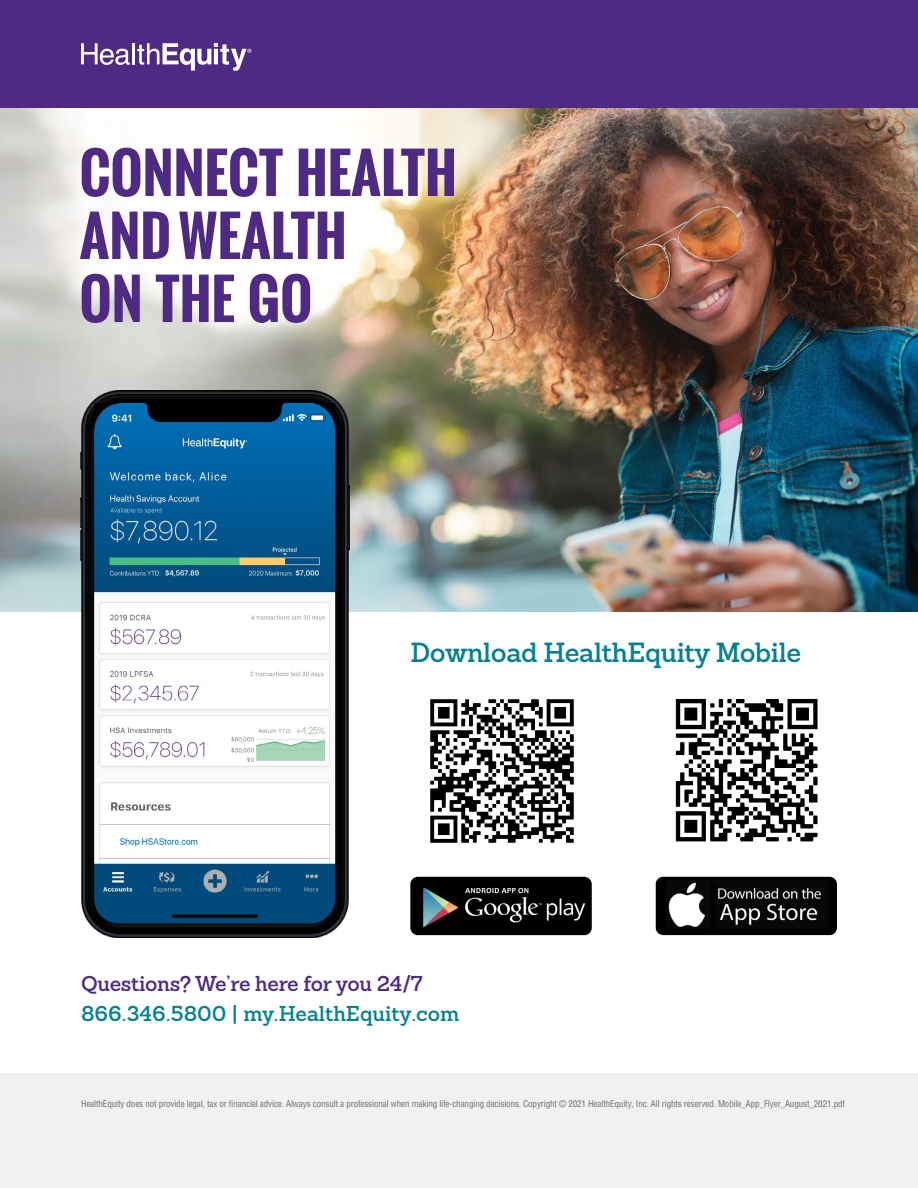
<style>
.page{position:relative;width:918px;height:1188px;background:#fff}
.page>*{position:absolute;margin:0;border:0;box-sizing:border-box;transform-origin:0 0}
.t1{font:700 54px/63px "Oswald";color:#4f2a84}
.t2{font:600 27px "Sanchez Slab";letter-spacing:-.015em;color:#058094}
.t3{font:600 21px "Sanchez Slab";color:#058094}
.t4{font:600 21px "Sanchez Slab";letter-spacing:-.015em;color:#4f2a84}
.t5{font:condensed 9px "Helvetica";letter-spacing:-.01em;color:#6d6e71}
</style>
<div class="page">
<div style="left:0;top:1074px;width:918px;height:114px;background:#f1f1f2"></div>
<img style="left:0;top:107px;width:918px;height:504px">
<div style="left:0;top:0;width:918px;height:107px;background:#4f2a84"></div>
<svg style="left:81px;top:43px;width:49px;height:22px"></svg>
<hr style="left:132px;top:43px;width:3px;height:21px;background:#fff">
<svg style="left:137px;top:43px;width:114px;height:28px"></svg>
<img style="left:80px;top:390px;width:269px;height:548px">
<img style="left:410px;top:877px;width:182px;height:58px">
<img style="left:656px;top:877px;width:181px;height:58px">
<img style="left:430px;top:699px;width:144px;height:144px">
<img style="left:675px;top:699px;width:143px;height:143px">
<h1 class="t1" style="left:80px;top:141px;width:379px">CONNECT HEALTH<br>AND WEALTH<br>ON THE GO</h1>
<h2 class="t2" style="left:410px;top:634px;width:392px">Download HealthEquity Mobile</h2>
<h3 class="t4" style="left:81px;top:969px;width:343px">Questions? We’re here for you 24/7</h3>
<h3 class="t3" style="left:81px;top:999px;width:380px">866.346.5800 | my.HealthEquity.com</h3>
<p class="t5" style="left:81px;top:1098px;width:766px">HealthEquity does not provide legal, tax or financial advice. Always consult a professional when making life-changing decisions. Copyright © 2021 HealthEquity, Inc. All rights reserved. Mobile_App_Flyer_August_2021.pdf</p>
</div>
